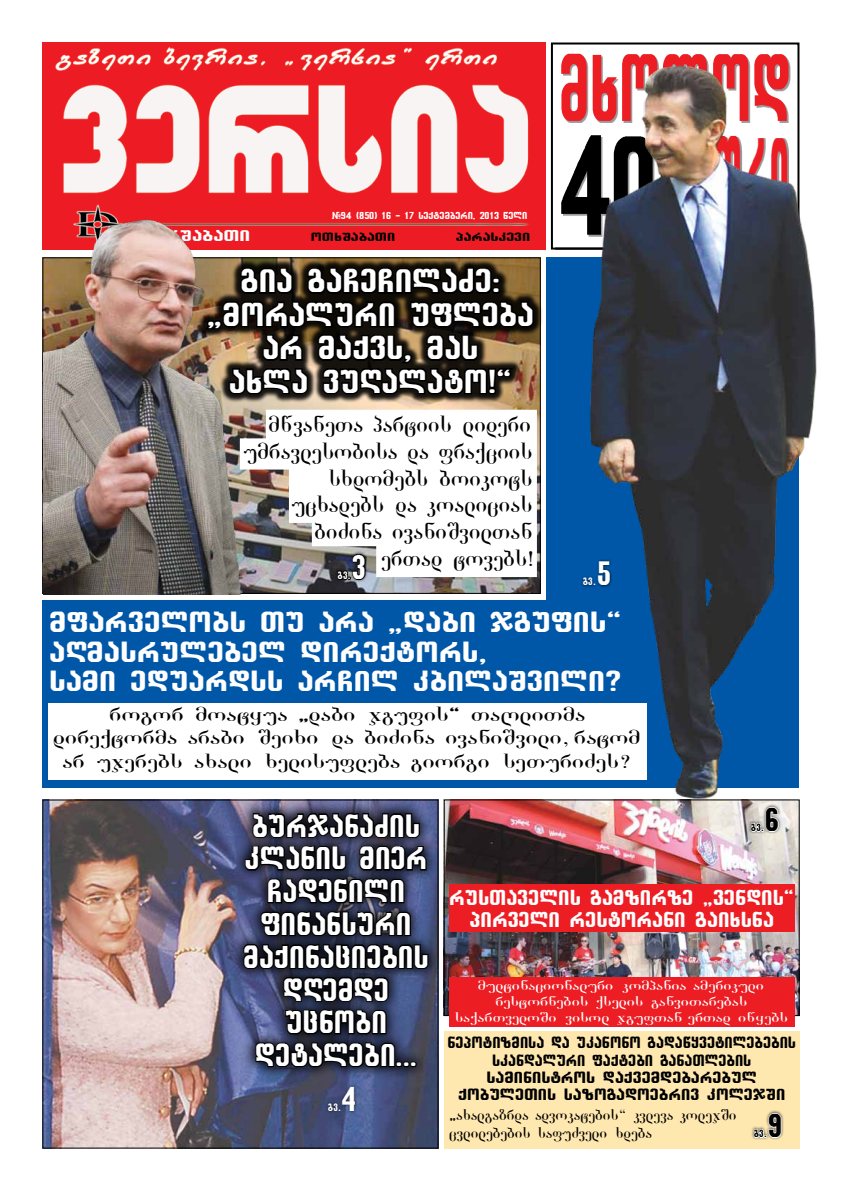
<style>
.page{position:relative;width:842px;height:1191px;background:#fff}
.page>*{position:absolute;margin:0;border:0;box-sizing:border-box;transform-origin:0 0}
.t1{font:144.1px "GEO Balav Mtavr";color:#ed1d24;scale:.27 1}
.t2{font:97.1px "GEO Balav Mtavr";letter-spacing:-.005em;color:#ed1d24;scale:.6 1}
.t3{font:33.8px/33.5px "GEO Balav Mtavr";color:#fff;text-align:center}
.t4{font:32.8px/32.8px "GEO Balav Mtavr";color:#fff;text-align:center;scale:.92 1}
.t5{font:29.7px/29.7px "GEO Balav Mtavr";color:#fff;scale:1.1 1}
.t6{font:29.1px "Sakar Mtavr";color:#fff}
.t7{font:28.5px "Sakar Mtavr";color:#000}
.t8{font:22.3px/26.7px "GEO Bodoni";color:#000;text-align:right}
.t9{font:22.1px/22.1px "GEO Balav Mtavr";color:#fff;text-align:center}
.t10{font:19.5px/23.4px "GEO Bodoni";color:#000;text-align:center;scale:1.19 1}
.t11{font:16.7px/17.2px "GEO Balav Mtavr";color:#000;text-align:center;scale:.95 1}
.t12{font:16.1px "GEO Balav Mtavr";color:#fff;scale:1.28 1}
.t13{font:14.7px/17.6px "GEO Bodoni";color:#000}
.t14{font:13.3px/16px "GEO Bodoni";color:#fff;text-align:center;scale:1.16 1}
.t15{font:12.2px "GEO Balav Mtavr";color:#000;scale:1.28 1}
.t16{font:10.2px "Balav Mtavr";color:#fff}
.t17{font:9.2px "Sakar Mtavr";color:#fff}
.t18{font:9px "Sakar Mtavr";color:#000}
.s1{font-size:144.6px;color:#000}
.s2{font-family:"GEO Balav Mtavr"}
</style>
<div class="page">
<div style="left:444px;top:1030px;width:355px;height:118px;background:#ffe8af"></div>
<div style="left:42px;top:257px;width:757px;height:531px;background:#0057a8"></div>
<div style="left:33px;top:249px;width:513px;height:351px;background:#fff"></div>
<img style="left:42px;top:42px;width:503px;height:207px">
<img style="left:42px;top:257px;width:497px;height:337px">
<img style="left:43px;top:197px;width:249px;height:397px">
<div style="left:48px;top:703px;width:598px;height:76px;background:#fff"></div>
<div style="left:197px;top:258px;width:346px;height:145px;background:#000;opacity:.9"></div>
<svg style="left:201px;top:266px;width:334px;height:130px;background:#2b2217"></svg>
<svg style="left:240px;top:410px;width:297px;height:167px"></svg>
<img style="left:42px;top:799px;width:394px;height:349px">
<div style="left:231px;top:801px;width:209px;height:278px;background:#000;opacity:.9"></div>
<svg style="left:251px;top:811px;width:170px;height:27px;background:#12131b"></svg>
<svg style="left:244px;top:844px;width:103px;height:27px;background:#10111a"></svg>
<svg style="left:358px;top:844px;width:70px;height:27px;background:#10111a"></svg>
<svg style="left:266px;top:877px;width:139px;height:27px;background:#0d0e15"></svg>
<svg style="left:260px;top:910px;width:152px;height:27px;background:#0d0e15"></svg>
<svg style="left:242px;top:943px;width:187px;height:59px;background:#191d2e"></svg>
<svg style="left:284px;top:1008px;width:104px;height:27px;background:#0a0c13"></svg>
<svg style="left:254px;top:1041px;width:164px;height:27px;background:#11131d"></svg>
<img style="left:446px;top:801px;width:351px;height:213px">
<div style="left:449px;top:884px;width:345px;height:48px;background:#ed1d24"></div>
<div style="left:449px;top:978px;width:345px;height:49px;background:#ed1d24"></div>
<div style="left:334px;top:551px;width:35px;height:31px;background:#000;opacity:.75"></div>
<svg style="left:336px;top:553px;width:30px;height:37px"></svg>
<div style="left:750px;top:1109px;width:34px;height:31px;background:#000;opacity:.75"></div>
<svg style="left:753px;top:1112px;width:29px;height:28px"></svg>
<div style="left:748px;top:803px;width:33px;height:31px;background:#000;opacity:.75"></div>
<svg style="left:750px;top:814px;width:29px;height:28px"></svg>
<div style="left:326px;top:1084px;width:32px;height:29px;background:#000;opacity:.75"></div>
<img style="left:550px;top:54px;width:267px;height:760px">
<div style="left:580px;top:558px;width:33px;height:30px;background:#000;opacity:.75"></div>
<p class="t16" style="left:332px;top:209px;width:197px">#94 (850) 16 - 17 SEQTEMBERI, 2013 WELI</p>
<p class="t12" style="left:151px;top:226px;width:79px">ORSABATI</p>
<p class="t15" style="left:311px;top:229px;width:68px">OTXSABATI</p>
<p class="t15" style="left:456px;top:229px;width:60px">PARASKEVI</p>
<h3 class="t3" style="left:207px;top:264px;width:329px">GIA GACECILAZE: `MORALURI UFLEBA<br>AR MAQVS, MAS<br>AXLA VURALATO!~</h3>
<h3 class="t8" style="left:244px;top:412px;width:292px">MWVANETA PARTIIS LIDERI<br>UMRAVLESOBISA DA FRAQCIIS<br>SXDOMEBS BOIKOTS<br>UCXADEBS DA KOALICIAS<br>BIZINA IVANISVILTAN<br>ERTAD TOVEBS!</h3>
<h3 class="t6" style="left:351px;top:552px;width:18px">3</h3>
<p class="t17" style="left:338px;top:570px;width:15px">GV.</p>
<h2 class="t2" style="left:559px;top:31px;width:389px">MXOLOD</h2>
<h1 class="t1" style="left:558px;top:101px;width:860px"><span class="s1">40</span>TETRI</h1>
<h3 class="t6" style="left:596px;top:558px;width:18px">5</h3>
<p class="t17" style="left:583px;top:577px;width:15px">GV.</p>
<h3 class="t5" style="left:49px;top:607px;width:522px">MFARVELOBS TU ARA `DABI JGUFIS~<br>ARMASRULEBEL DIREQTORS,<br>SAMI EDUARDSS ARCIL KBILASVILI?</h3>
<p class="t10" style="left:54px;top:703px;width:495px">ROGOR MOATYUA <span class="s2">`</span>DABI JGUFIS<span class="s2">~</span> TARLITMA<br>DIREQTORMA ARABI SEIXI DA BIZINA IVANISVILI, RATOM<br>AR UJEREBS AXALI XELISUFLEBA GIORGI SETURIZES?</p>
<h3 class="t4" style="left:243px;top:809px;width:203px">BURJANAZIS<br>KLANIS MIER<br>CADENILI<br>FINANSURI<br>MAQINACIEBIS<br>DREMDE<br>UCNOBI<br>DETALEBI...</h3>
<h3 class="t6" style="left:341px;top:1084px;width:18px">4</h3>
<p class="t17" style="left:328px;top:1102px;width:15px">GV.</p>
<h3 class="t7" style="left:764px;top:804px;width:18px">6</h3>
<p class="t18" style="left:751px;top:822px;width:14px">GV.</p>
<h3 class="t9" style="left:449px;top:886px;width:346px">RUSTAVELIS GAMZIRZE `VENDIS~<br>PIRVELI RESTORANI GAIXSNA</h3>
<p class="t14" style="left:455px;top:978px;width:289px">MULTINACIONALURI KOMPANIA AMERIKULI<br>RESTORNEBIS QSELIS GANVITAREBAS<br>SAQARTVELOSI VISOL JGUFTAN ERTAD IWYEBS</p>
<p class="t11" style="left:447px;top:1034px;width:368px">NEPOTIZMISA DA UKANONO GADAWYVETILEBEBIS SKANDALURI FAQTEBI GANATLEBIS SAMINISTROS DAQVEMDEBAREBUL QOBULETIS SAZOGADOEBRIV KOLEJSI</p>
<p class="t13" style="left:450px;top:1107px;width:289px"><span class="s2">`</span>„AXALGAZRDA ADVOKATEBIS“ KVLEVA KOLEJSI<br>CVLILEBEBIS SAFUZVELI XDEBA</p>
<h3 class="t7" style="left:767px;top:1110px;width:18px">9</h3>
<p class="t18" style="left:754px;top:1128px;width:14px">GV.</p>
</div>
